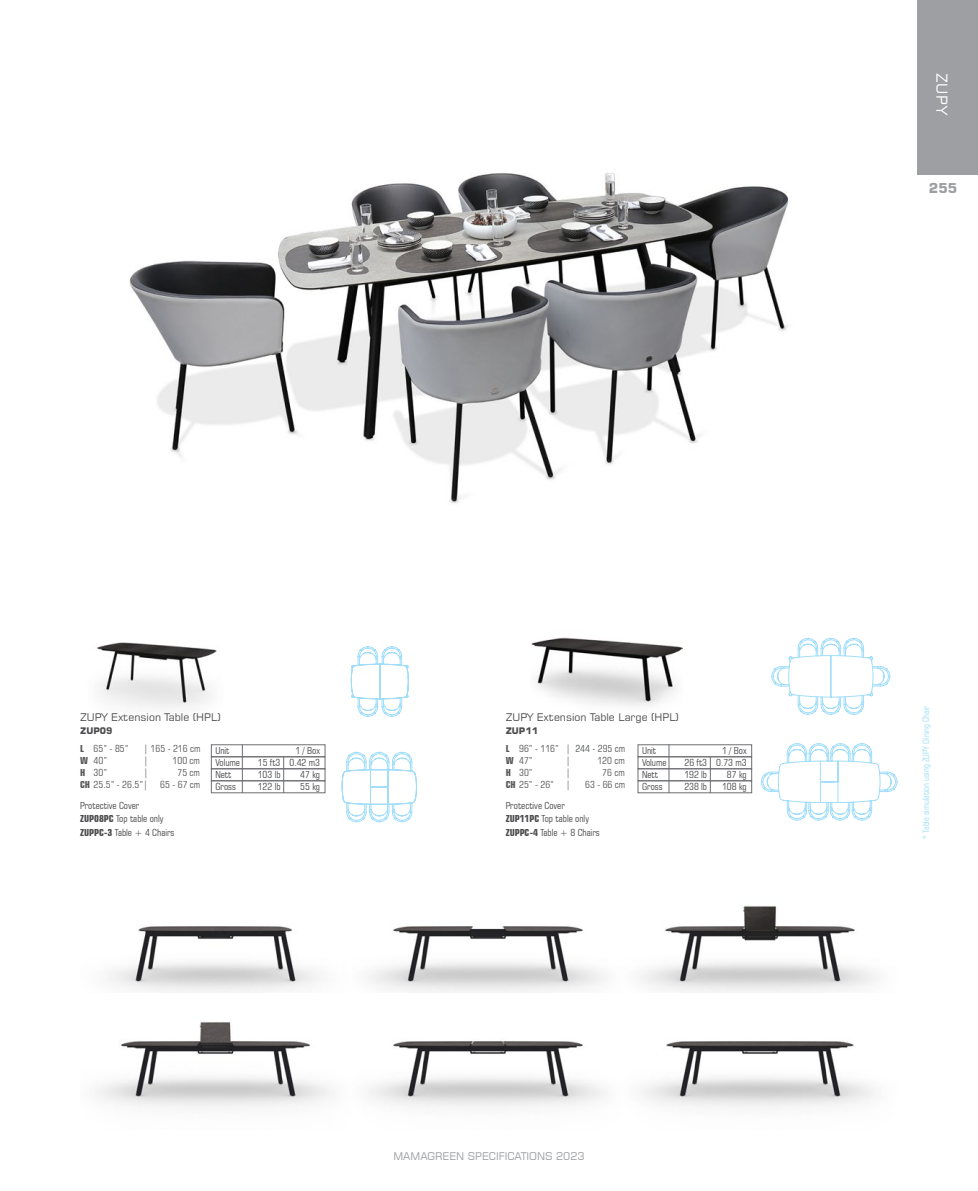
<style>
.page{position:relative;width:978px;height:1191px;background:#fff}
.page>*{position:absolute;margin:0;border:0;box-sizing:border-box;transform-origin:0 0}
.t1{font:15px "Square 721 BT";color:#fff}
.t2{font:700 13.5px "Square 721 BT";color:#9d9fa2}
.t3{font:10.5px "Square 721 BT";color:#4d4d4f}
.t4{font:10.5px "Square 721 BT";color:#9d9fa2}
.t5{font:condensed 9.75px/12px "Square 721 BT";letter-spacing:-.005em;color:#4d4d4f}
.t6{font:condensed 9.75px/12px "Square 721 BT";color:#58595b}
.t7{font:condensed 9px "Square 721 BT";letter-spacing:-.005em;color:#a2def9}
.t8{font:700 9px "Square 721 BT";color:#4d4d4f}
.s1{font-weight:700}
</style>
<div class="page">
<img style="left:129px;top:173px;width:660px;height:330px">
<img style="left:97px;top:642px;width:120px;height:66px">
<div style="left:211px;top:744px;width:114px;height:13px;border:1px solid #6d6e71"></div>
<div style="left:211px;top:756px;width:114px;height:13px;border:1px solid #6d6e71"></div>
<div style="left:211px;top:780px;width:114px;height:13px;border:1px solid #6d6e71"></div>
<hr style="left:242px;top:744px;width:1px;height:49px;background:#6d6e71">
<hr style="left:283px;top:756px;width:1px;height:37px;background:#6d6e71">
<img style="left:531px;top:637px;width:152px;height:69px">
<div style="left:638px;top:744px;width:114px;height:13px;border:1px solid #6d6e71"></div>
<div style="left:638px;top:756px;width:114px;height:13px;border:1px solid #6d6e71"></div>
<div style="left:638px;top:780px;width:114px;height:13px;border:1px solid #6d6e71"></div>
<hr style="left:669px;top:744px;width:1px;height:49px;background:#6d6e71">
<hr style="left:710px;top:756px;width:1px;height:37px;background:#6d6e71">
<div style="left:918px;top:0;width:60px;height:175px;background:#9d9fa2"></div>
<svg style="left:351px;top:646px;width:58px;height:71px"></svg>
<svg style="left:342px;top:752px;width:75px;height:70px"></svg>
<svg style="left:771px;top:638px;width:119px;height:77px"></svg>
<svg style="left:761px;top:743px;width:136px;height:77px"></svg>
<img style="left:109px;top:906px;width:768px;height:87px">
<img style="left:96px;top:1022px;width:778px;height:86px">
<h1 class="t1" style="left:951px;top:73px;width:44px;rotate:90deg">ZUPY</h1>
<h2 class="t2" style="left:929px;top:180px;width:30px">255</h2>
<p class="t3" style="left:80px;top:710px;width:142px">ZUPY Extension Table (HPL)</p>
<p class="t8" style="left:80px;top:725px;width:34px">ZUP09</p>
<p class="t6" style="left:80px;top:742px;width:50px"><span class="s1">L</span> 65” - 85”</p>
<p class="t6" style="left:143px;top:742px;width:59px">| 165 - 216 cm</p>
<p class="t6" style="left:80px;top:754px;width:29px"><span class="s1">W</span> 40”</p>
<p class="t6" style="left:143px;top:754px;width:6px">|</p>
<p class="t6" style="left:173px;top:754px;width:29px">100 cm</p>
<p class="t6" style="left:80px;top:766px;width:29px"><span class="s1">H</span> 30”</p>
<p class="t6" style="left:143px;top:766px;width:6px">|</p>
<p class="t6" style="left:177px;top:766px;width:24px">75 cm</p>
<p class="t6" style="left:80px;top:778px;width:69px"><span class="s1">CH</span> 25.5” - 26.5”|</p>
<p class="t6" style="left:160px;top:778px;width:42px">65 - 67 cm</p>
<p class="t5" style="left:80px;top:798px;width:96px;line-height:13.5px">Protective Cover<br><span class="s1">ZUP08PC</span> Top table only<br><span class="s1">ZUPPC-3</span> Table + 4 Chairs</p>
<p class="t5" style="left:215px;top:744px;width:26px">Unit<br>Volume<br>Nett<br>Gross</p>
<p class="t5" style="left:290px;top:744px;width:32px;text-align:right">1 / Box<br>0.42 m3<br>47 kg<br>55 kg</p>
<p class="t5" style="left:258px;top:756px;width:24px;text-align:justify">15 ft3<br>103 lb 122 lb</p>
<p class="t3" style="left:506px;top:710px;width:175px">ZUPY Extension Table Large (HPL)</p>
<p class="t8" style="left:506px;top:725px;width:34px">ZUP11</p>
<p class="t6" style="left:506px;top:742px;width:121px"><span class="s1">L</span> 96” - 116” | 244 - 295 cm<br><span class="s1">W</span> 47”</p>
<p class="t6" style="left:566px;top:754px;width:6px">|</p>
<p class="t6" style="left:597px;top:754px;width:29px">120 cm</p>
<p class="t6" style="left:506px;top:766px;width:29px"><span class="s1">H</span> 30”</p>
<p class="t6" style="left:566px;top:766px;width:6px">|</p>
<p class="t6" style="left:602px;top:766px;width:24px">76 cm</p>
<p class="t6" style="left:506px;top:778px;width:66px"><span class="s1">CH</span> 25” - 26” |</p>
<p class="t6" style="left:585px;top:778px;width:42px">63 - 66 cm</p>
<p class="t5" style="left:506px;top:798px;width:96px;line-height:13.5px">Protective Cover<br><span class="s1">ZUP11PC</span> Top table only<br><span class="s1">ZUPPC-4</span> Table + 8 Chairs</p>
<p class="t5" style="left:642px;top:744px;width:26px">Unit<br>Volume<br>Nett<br>Gross</p>
<p class="t5" style="left:716px;top:744px;width:32px;text-align:right">1 / Box<br>0.73 m3<br>87 kg<br>108 kg</p>
<p class="t5" style="left:684px;top:756px;width:24px;text-align:justify">26 ft3<br>192 lb 238 lb</p>
<p class="t7" style="left:920px;top:838px;width:135px;rotate:-90deg">* Table simulation using ZUPY Dining Chair</p>
<p class="t4" style="left:393px;top:1149px;width:193px">MAMAGREEN SPECIFICATIONS 2023</p>
</div>
